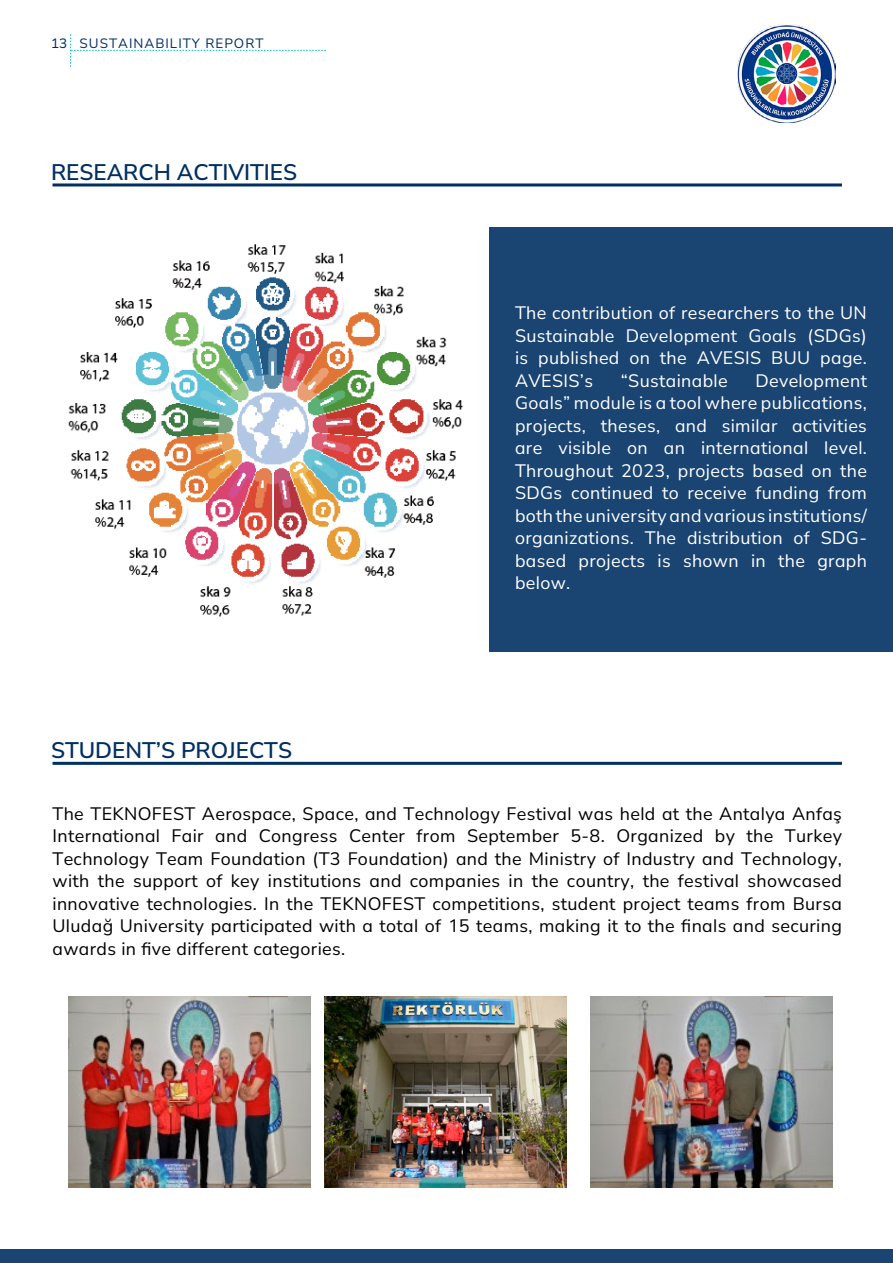
<style>
.page{position:relative;width:893px;height:1263px;background:#fff}
.page>*{position:absolute;margin:0;border:0;box-sizing:border-box;transform-origin:0 0}
.t1{font:200 22.5px "Nunito Sans 12 pt";color:#002f62}
.t2{font:200 18px/22.5px "Nunito Sans 12 pt";letter-spacing:.02em;color:#000;text-align:justify}
.t3{font:200 18px/22.5px "Nunito Sans 12 pt";letter-spacing:.02em;color:#fff;text-align:justify}
.t4{font:200 13.5px "Nunito Sans 12 pt";letter-spacing:.075em;color:#002f62}
</style>
<div class="page">
<img style="left:737px;top:24px;width:98px;height:98px">
<svg style="left:70px;top:34px;width:256px;height:33px"></svg>
<img style="left:68px;top:244px;width:396px;height:373px">
<hr style="left:53px;top:183px;width:789px;height:3px;background:#002f62">
<hr style="left:53px;top:762px;width:789px;height:3px;background:#002f62">
<img style="left:324px;top:996px;width:242px;height:192px">
<img style="left:590px;top:996px;width:242px;height:192px">
<img style="left:68px;top:996px;width:242px;height:192px">
<div style="left:0;top:1249px;width:893px;height:14px;background:#1a4472"></div>
<div style="left:489px;top:228px;width:404px;height:424px;background:#1a4472"></div>
<p class="t4" style="left:51px;top:34px;width:18px">13</p>
<p class="t4" style="left:80px;top:34px;width:185px">SUSTAINABILITY REPORT</p>
<p class="t1" style="left:51px;top:157px;width:248px">RESEARCH ACTIVITIES</p>
<p class="t1" style="left:51px;top:735px;width:243px">STUDENT’S PROJECTS</p>
<p class="t3" style="left:515px;top:301px;width:353px">The contribution of researchers to the UN Sustainable Development Goals (SDGs) is published on the AVESIS BUU page.<br>AVESIS’s</p>
<p class="t3" style="left:621px;top:369px;width:108px">“Sustainable</p>
<p class="t3" style="left:515px;top:369px;width:353px;text-indent:240px">Development Goals” module is a tool where publications, projects, theses, and similar activities are visible on an international level.<br>Throughout 2023, projects based on the SDGs continued to receive funding from both the university and various institutions/ organizations. The distribution of SDG&shy;based projects is shown in the graph below.</p>
<p class="t2" style="left:53px;top:802px;width:791px">The TEKNOFEST Aerospace, Space, and Technology Festival was held at the Antalya Anfaş International Fair and Congress Center from September 5-8. Organized by the Turkey Technology Team Foundation (T3 Foundation) and the Ministry of Industry and Technology, with the support of key institutions and companies in the country, the festival showcased innovative technologies. In the TEKNOFEST competitions, student project teams from Bursa Uludağ University participated with a total of 15 teams, making it to the finals and securing awards in five different categories.</p>
</div>
